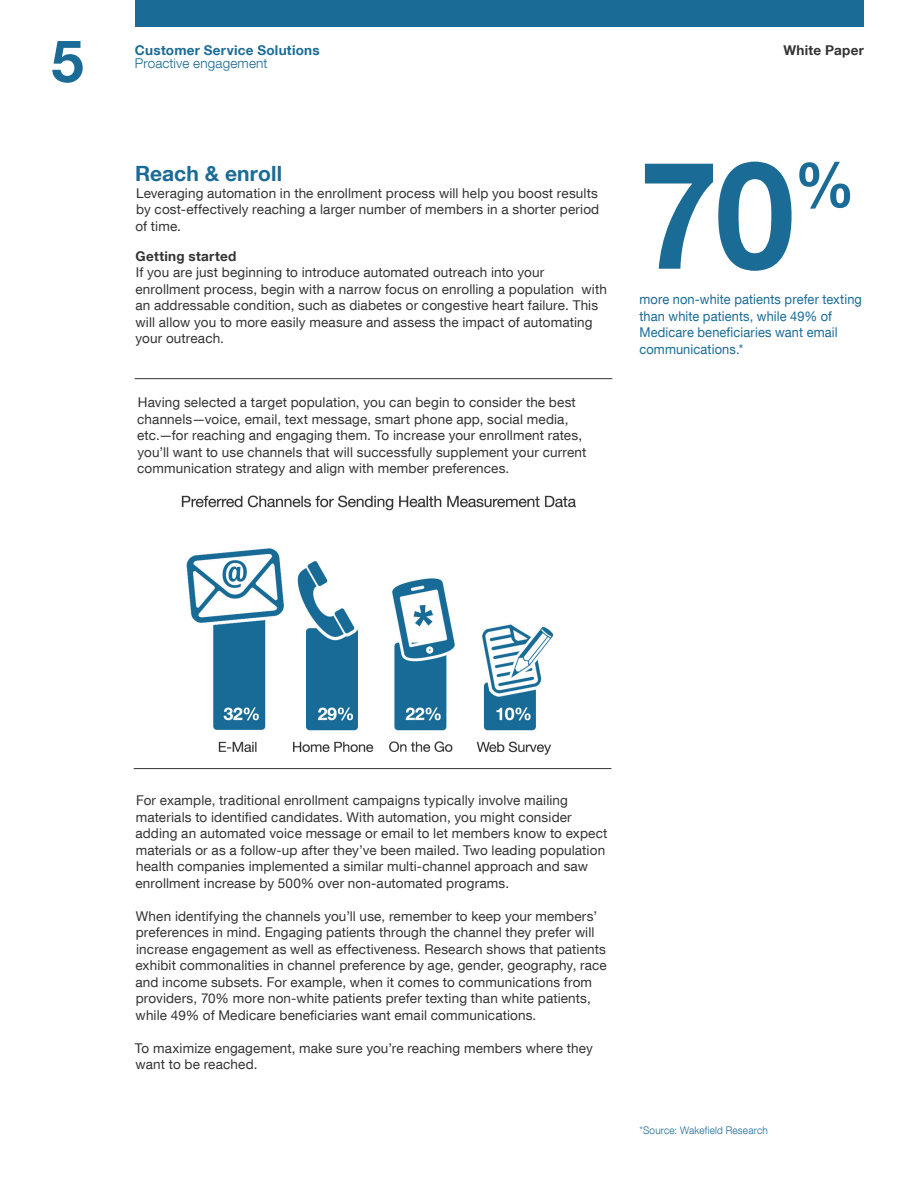
<style>
.page{position:relative;width:918px;height:1188px;background:#fff}
.page>*{position:absolute;margin:0;border:0;box-sizing:border-box;transform-origin:0 0}
.Sidebar__BIG_No_100{font:700 150px "Helvetica Neue LT Com";color:#1a6b96;scale:.95 1}
.Sidebar__BIG_No_100-2{font:700 63px "Helvetica Neue LT Com";color:#1a6b96;scale:.95 1}
.Page_No_39_39_blue{font:700 58.5px "Helvetica Neue LT Com";color:#1a6b96}
.Short_Headline_14_16{font:700 21px "Helvetica Neue LT Com";letter-spacing:.005em;color:#1a6b96}
.Body_Text_9_11{font:13.5px/16.5px "Helvetica Neue LT Com";letter-spacing:.01em;color:#333}
.Sidebar__Body_Text_9{font:13.5px/16.5px "Helvetica Neue LT Com";letter-spacing:.01em;color:#1a6b96;scale:.95 1}
.Business_Unit_Name_9{font:700 13.5px "Helvetica Neue LT Com";letter-spacing:.02em;color:#1a6b96}
.Product_Offering_Nam{font:300 13.5px "Helvetica Neue LT Com";letter-spacing:.01em;color:#1a6b96}
.Body_Text_9_11-2{font:700 13.5px "Helvetica Neue LT Com";letter-spacing:.02em;color:#333}
.Document_Name_9_9{font:700 13.5px "Helvetica Neue LT Com";letter-spacing:.02em;color:#333}
.Sidebar__Body_Text_9-2{font:300 10.5px "Helvetica Neue LT Com";letter-spacing:.02em;color:#1a6b96;scale:.95 1}
</style>
<div class="page">
<div style="left:135px;top:0;width:729px;height:27px;background:#1a6b96"></div>
<hr style="left:135px;top:378px;width:477px;height:1px;background:#333">
<hr style="left:134px;top:768px;width:477px;height:1px;background:#333">
<img style="left:181px;top:495px;width:395px;height:260px">
<p class="Page_No_39_39_blue" style="left:51px;top:24px;width:34px">5</p>
<p class="Business_Unit_Name_9" style="left:135px;top:42px;width:186px">Customer Service Solutions</p>
<p class="Document_Name_9_9" style="left:784px;top:42px;width:82px">White Paper</p>
<p class="Product_Offering_Nam" style="left:135px;top:55px;width:134px">Proactive engagement</p>
<p class="Short_Headline_14_16" style="left:135px;top:160px;width:149px">Reach &amp; enroll</p>
<p class="Body_Text_9_11" style="left:135px;top:217px;width:47px">of time.</p>
<p class="Body_Text_9_11" style="left:136px;top:184px;width:465px">Leveraging automation in the enrollment process will help you boost results by cost-effectively reaching a larger number of members in a shorter period</p>
<p class="Body_Text_9_11-2" style="left:136px;top:247px;width:102px">Getting started</p>
<p class="Body_Text_9_11" style="left:135px;top:264px;width:473px">If you are just beginning to introduce automated outreach into your enrollment process, begin with a narrow focus on enrolling a population with an addressable condition, such as diabetes or congestive heart failure. This will allow you to more easily measure and assess the impact of automating your outreach.</p>
<p class="Body_Text_9_11" style="left:137px;top:394px;width:451px">Having selected a target population, you can begin to consider the best channels—voice, email, text message, smart phone app, social media, etc.—for reaching and engaging them. To increase your enrollment rates, you’ll want to use channels that will successfully supplement your current communication strategy and align with member preferences.</p>
<p class="Sidebar__BIG_No_100" style="left:639px;top:121px;width:165px">70</p>
<p class="Sidebar__BIG_No_100-2" style="left:795px;top:145px;width:65px">%</p>
<p class="Sidebar__Body_Text_9" style="left:639px;top:291px;width:236px">more non-white patients prefer texting than white patients, while 49% of<br>Medicare beneficiaries want email communications.*</p>
<p class="Body_Text_9_11" style="left:135px;top:792px;width:474px">For example, traditional enrollment campaigns typically involve mailing materials to identified candidates. With automation, you might consider adding an automated voice message or email to let members know to expect materials or as a follow-up after they’ve been mailed. Two leading population health companies implemented a similar multi-channel approach and saw enrollment increase by 500% over non-automated programs.</p>
<p class="Body_Text_9_11" style="left:135px;top:907px;width:473px">When identifying the channels you’ll use, remember to keep your members’ preferences in mind. Engaging patients through the channel they prefer will increase engagement as well as effectiveness. Research shows that patients exhibit commonalities in channel preference by age, gender, geography, race and income subsets. For example, when it comes to communications from providers, 70% more non-white patients prefer texting than white patients, while 49% of Medicare beneficiaries want email communications.</p>
<p class="Body_Text_9_11" style="left:135px;top:1039px;width:460px">To maximize engagement, make sure you’re reaching members where they want to be reached.</p>
<p class="Sidebar__Body_Text_9-2" style="left:640px;top:1123px;width:136px">*Source: Wakefield Research</p>
</div>
